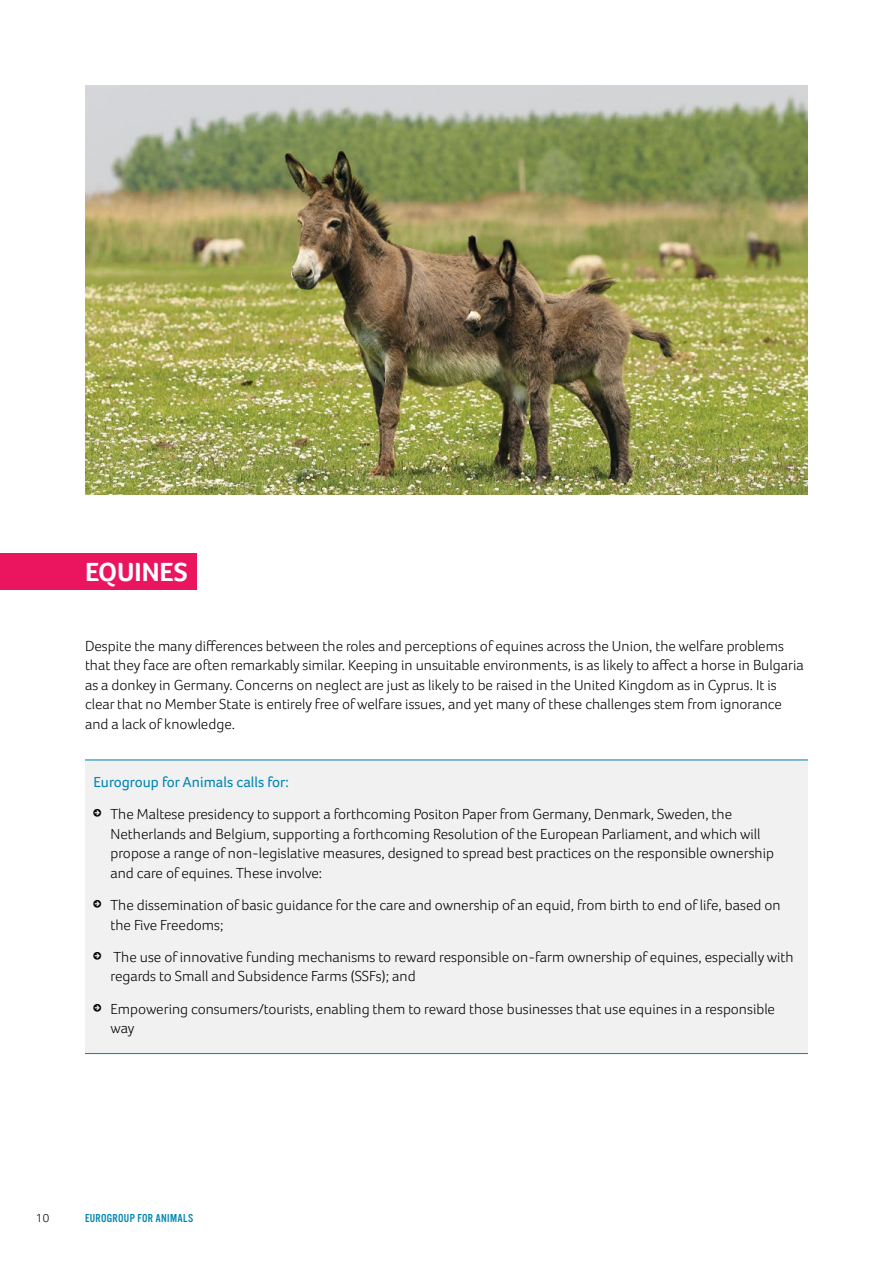
<style>
.page{position:relative;width:893px;height:1263px;background:#fff}
.page>*{position:absolute;margin:0;border:0;box-sizing:border-box;transform-origin:0 0}
.t1{font:700 27px "Foco";color:#fff}
.t2{font:300 15px/19.5px "Foco";color:#000}
.t3{font:15px "Foco";color:#0086b1}
.t4{font:12px "Alternate Got No 3 D";letter-spacing:.025em;color:#0086b1}
.t5{font:300 12px "Foco";color:#000}
</style>
<div class="page">
<div style="left:85px;top:759px;width:723px;height:44px;background:#f1f1f2"></div>
<hr style="left:85px;top:760px;width:723px;height:1px;background:#0086b1">
<div style="left:85px;top:800px;width:723px;height:98px;background:#f1f1f2"></div>
<div style="left:85px;top:891px;width:723px;height:59px;background:#f1f1f2"></div>
<div style="left:85px;top:943px;width:723px;height:59px;background:#f1f1f2"></div>
<div style="left:85px;top:994px;width:723px;height:59px;background:#f1f1f2"></div>
<hr style="left:85px;top:1053px;width:723px;height:1px;background:#0086b1">
<img style="left:85px;top:85px;width:723px;height:410px">
<div style="left:0;top:553px;width:196px;height:36px;background:#ea155e"></div>
<h1 class="t1" style="left:85px;top:556px;width:104px">EQUINES</h1>
<p class="t2" style="left:85px;top:636px;width:720px">Despite the many differences between the roles and perceptions of equines across the Union, the welfare problems that they face are often remarkably similar. Keeping in unsuitable environments, is as likely to affect a horse in Bulgaria as a donkey in Germany. Concerns on neglect are just as likely to be raised in the United Kingdom as in Cyprus. It is clear that no Member State is entirely free of welfare issues, and yet many of these challenges stem from ignorance and a lack of knowledge.</p>
<p class="t3" style="left:94px;top:773px;width:197px">Eurogroup for Animals calls for:</p>
<p class="t2" style="left:111px;top:804px;width:665px">The Maltese presidency to support a forthcoming Positon Paper from Germany, Denmark, Sweden, the Netherlands and Belgium, supporting a forthcoming Resolution of the European Parliament, and which will propose a range of non-legislative measures, designed to spread best practices on the responsible ownership and care of equines. These involve:</p>
<p class="t2" style="left:111px;top:895px;width:671px">The dissemination of basic guidance for the care and ownership of an equid, from birth to end of life, based on the Five Freedoms;</p>
<p class="t2" style="left:111px;top:947px;width:684px">The use of innovative funding mechanisms to reward responsible on-farm ownership of equines, especially with regards to Small and Subsidence Farms (SSFs); and</p>
<p class="t2" style="left:111px;top:999px;width:666px">Empowering consumers/tourists, enabling them to reward those businesses that use equines in a responsible way</p>
<p class="t5" style="left:36px;top:1211px;width:15px">10</p>
<p class="t4" style="left:85px;top:1211px;width:110px">EUROGROUP FOR ANIMALS</p>
</div>
